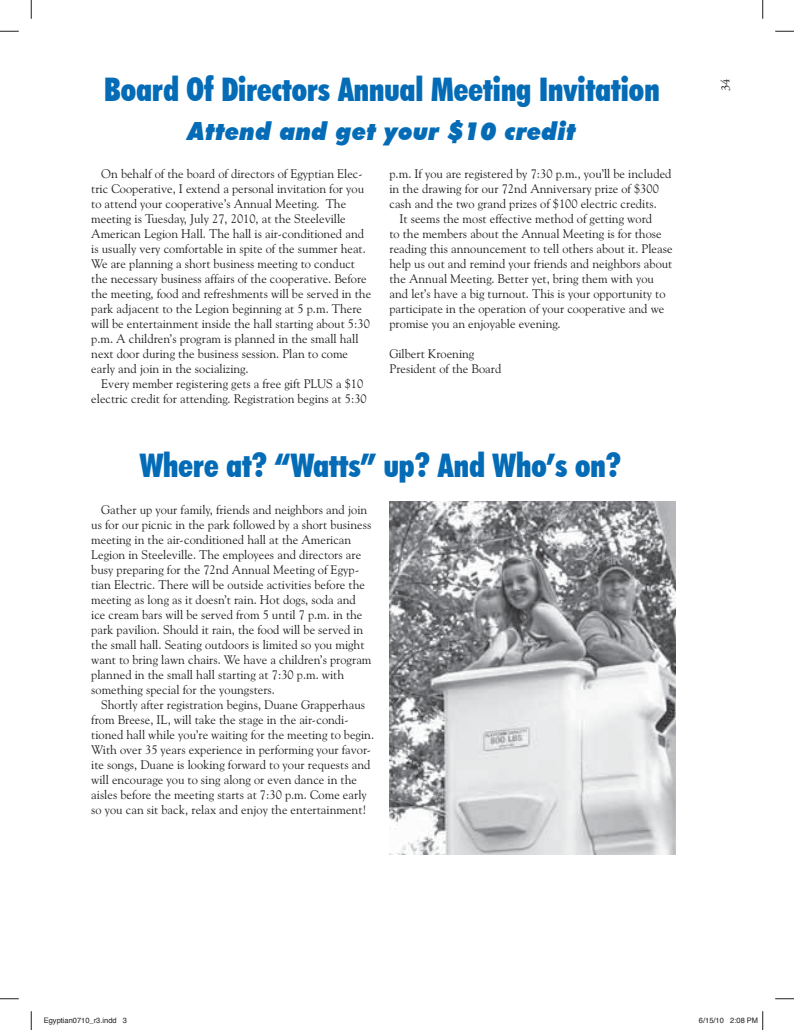
<style>
.page{position:relative;width:794px;height:1030px;background:#fff}
.page>*{position:absolute;margin:0;border:0;box-sizing:border-box;transform-origin:0 0}
.t1{font:900 condensed 32.5px "Futura BT";color:#046cb6;scale:.95 1}
.t2{font:italic 900 25px "Futura BT";color:#046cb6;scale:.95 1}
.t3{font:12.5px/15px "Goudy Old Style BT";color:#231f20}
.t4{font:12.5px "Adobe Garamond Pro";color:#231f20}
.t5{font:7.5px "Helvetica";color:#231f20}
</style>
<div class="page">
<img style="left:389px;top:502px;width:286px;height:352px">
<svg style="left:0;top:30px;width:19px;height:2px"></svg>
<svg style="left:775px;top:30px;width:19px;height:2px"></svg>
<svg style="left:0;top:998px;width:19px;height:2px"></svg>
<svg style="left:775px;top:998px;width:19px;height:2px"></svg>
<svg style="left:30px;top:0;width:2px;height:19px"></svg>
<svg style="left:30px;top:1011px;width:2px;height:19px"></svg>
<svg style="left:762px;top:0;width:1px;height:19px"></svg>
<svg style="left:762px;top:1011px;width:1px;height:19px"></svg>
<h1 class="t1" style="left:104px;top:70px;width:586px">Board Of Directors Annual Meeting Invitation</h1>
<h2 class="t2" style="left:188px;top:116px;width:411px">Attend and get your $10 credit</h2>
<p class="t3" style="left:91px;top:167px;width:281px;text-indent:10px">On behalf of the board of directors of Egyptian Elec&shy;tric Cooperative, I extend a personal invitation for you to attend your cooperative’s Annual Meeting. The meeting is Tuesday, July 27, 2010, at the Steeleville American Legion Hall. The hall is air-conditioned and is usually very comfortable in spite of the summer heat.<br>We are planning a short business meeting to conduct the necessary business affairs of the cooperative. Before the meeting, food and refreshments will be served in the park adjacent to the Legion beginning at 5 p.m. There will be entertainment inside the hall starting about 5:30 p.m. A children’s program is planned in the small hall next door during the business session. Plan to come early and join in the socializing.</p>
<p class="t3" style="left:91px;top:377px;width:277px;text-align:center">Every member registering gets a free gift PLUS a $10 electric credit for attending. Registration begins at 5:30</p>
<p class="t3" style="left:389px;top:167px;width:284px">p.m. If you are registered by 7:30 p.m., you’ll be included</p>
<p class="t3" style="left:389px;top:182px;width:271px">in the drawing for our 72nd Anniversary prize of $300</p>
<p class="t3" style="left:389px;top:197px;width:269px">cash and the two grand prizes of $100 electric credits.</p>
<p class="t3" style="left:399px;top:212px;width:254px">It seems the most effective method of getting word</p>
<p class="t3" style="left:389px;top:227px;width:274px">to the members about the Annual Meeting is for those</p>
<p class="t3" style="left:389px;top:242px;width:285px">reading this announcement to tell others about it. Please</p>
<p class="t3" style="left:389px;top:257px;width:284px">help us out and remind your friends and neighbors about</p>
<p class="t3" style="left:389px;top:272px;width:266px">the Annual Meeting. Better yet, bring them with you</p>
<p class="t3" style="left:389px;top:287px;width:277px">and let’s have a big turnout. This is your opportunity to</p>
<p class="t3" style="left:389px;top:302px;width:276px">participate in the operation of your cooperative and we</p>
<p class="t3" style="left:389px;top:317px;width:173px">promise you an enjoyable evening.</p>
<p class="t3" style="left:389px;top:347px;width:113px">Gilbert Kroening<br>President of the Board</p>
<h1 class="t1" style="left:140px;top:446px;width:508px">Where at? “Watts” up? And Who’s on?</h1>
<p class="t3" style="left:91px;top:503px;width:282px;text-indent:10px">Gather up your family, friends and neighbors and join us for our picnic in the park followed by a short business meeting in the air-conditioned hall at the American Legion in Steeleville. The employees and directors are busy preparing for the 72nd Annual Meeting of Egyp&shy;tian Electric. There will be outside activities before the meeting as long as it doesn’t rain. Hot dogs, soda and ice cream bars will be served from 5 until 7 p.m. in the park pavilion. Should it rain, the food will be served in the small hall. Seating outdoors is limited so you might want to bring lawn chairs. We have a children’s program planned in the small hall starting at 7:30 p.m. with something special for the youngsters.</p>
<p class="t3" style="left:91px;top:698px;width:284px;text-indent:10px">Shortly after registration begins, Duane Grapperhaus from Breese, IL, will take the stage in the air-condi&shy;tioned hall while you’re waiting for the meeting to begin.<br>With over 35 years experience in performing your favor&shy;ite songs, Duane is looking forward to your requests and will encourage you to sing along or even dance in the aisles before the meeting starts at 7:30 p.m. Come early so you can sit back, relax and enjoy the entertainment!</p>
<p class="t4" style="left:718px;top:91px;width:14px;rotate:-90deg">34</p>
<p class="t5" style="left:44px;top:1017px;width:85px">Egyptian0710_r3.indd 3</p>
<p class="t5" style="left:699px;top:1017px;width:61px">6/15/10 2:08 PM</p>
</div>
